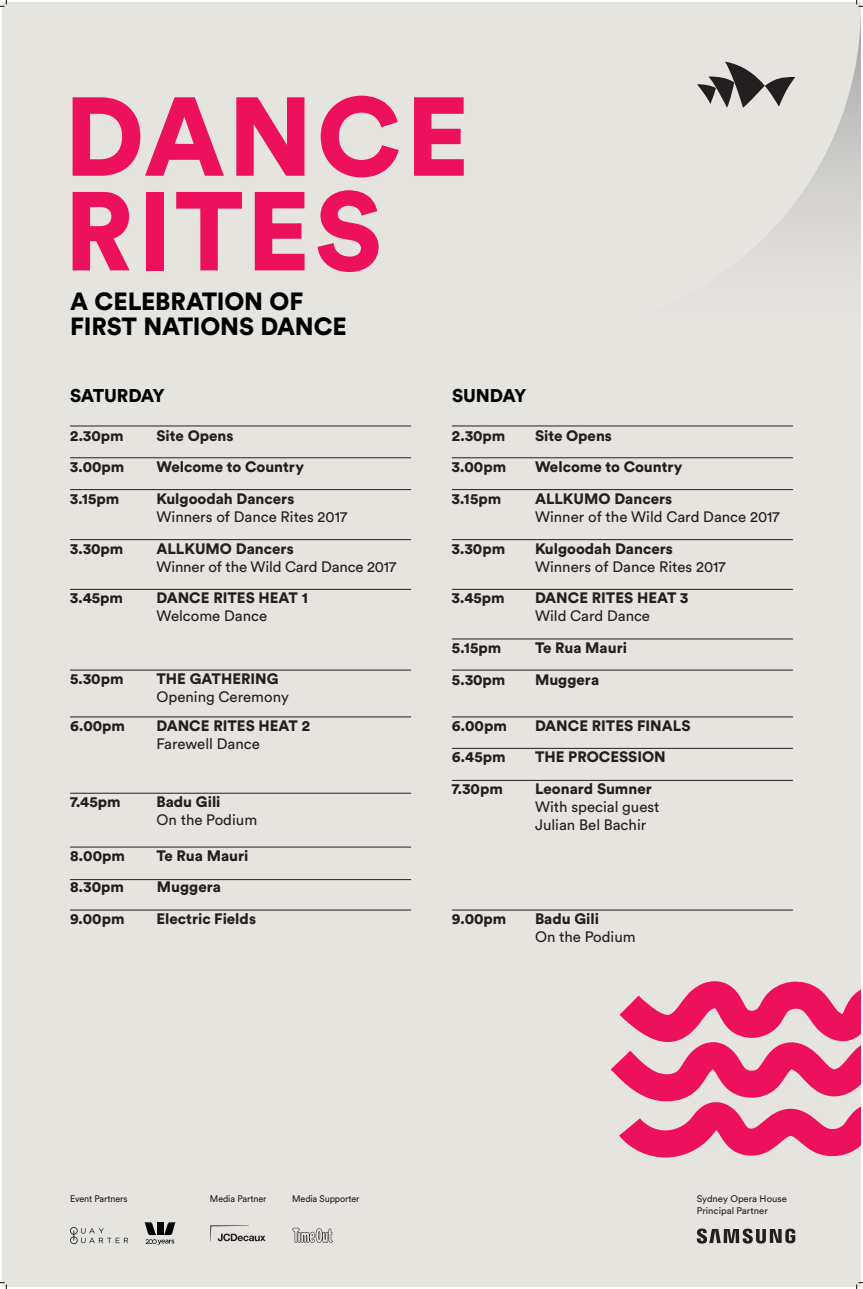
<style>
.page{position:relative;width:863px;height:1289px;background:#fff}
.page>*{position:absolute;margin:0;border:0;box-sizing:border-box;transform-origin:0 0}
.t1{font:900 110.58px/94.6px "Circular Pro";letter-spacing:.03em;color:#ed105c}
.t2{font:900 24.63px/24.6px "Circular Pro";letter-spacing:-.01em;color:#000}
.t3{font:900 18.3px "Circular Pro";letter-spacing:-.015em;color:#000}
.t4{font:900 15px "Circular Pro";color:#231f20}
.t5{font:15px/18px "Circular Pro";color:#231f20}
.t6{font:9.51px "Circular Pro";letter-spacing:-.01em;color:#231f20;scale:.95 1}
.t7{font:9.51px/11.4px "Circular Pro";letter-spacing:-.01em;color:#231f20}
</style>
<div class="page">
<div style="left:2px;top:2px;width:859px;height:1284px;background:#e6e4df"></div>
<svg style="left:725px;top:16px;width:136px;height:225px"></svg>
<svg style="left:697px;top:1228px;width:98px;height:15px"></svg>
<svg style="left:697px;top:62px;width:98px;height:46px"></svg>
<hr style="left:70px;top:426px;width:341px;height:1px;background:#231f20">
<hr style="left:452px;top:426px;width:341px;height:1px;background:#231f20">
<hr style="left:70px;top:457px;width:341px;height:1px;background:#231f20">
<hr style="left:452px;top:457px;width:341px;height:1px;background:#231f20">
<hr style="left:70px;top:489px;width:341px;height:1px;background:#231f20">
<hr style="left:452px;top:489px;width:341px;height:1px;background:#231f20">
<hr style="left:70px;top:539px;width:341px;height:1px;background:#231f20">
<hr style="left:452px;top:539px;width:341px;height:1px;background:#231f20">
<hr style="left:70px;top:589px;width:341px;height:1px;background:#231f20">
<hr style="left:452px;top:589px;width:341px;height:1px;background:#231f20">
<hr style="left:452px;top:638px;width:341px;height:1px;background:#231f20">
<hr style="left:70px;top:670px;width:341px;height:1px;background:#231f20">
<hr style="left:452px;top:670px;width:341px;height:1px;background:#231f20">
<hr style="left:70px;top:716px;width:341px;height:1px;background:#231f20">
<hr style="left:452px;top:716px;width:341px;height:1px;background:#231f20">
<hr style="left:70px;top:793px;width:341px;height:1px;background:#231f20">
<hr style="left:452px;top:748px;width:341px;height:1px;background:#231f20">
<hr style="left:452px;top:780px;width:341px;height:1px;background:#231f20">
<hr style="left:70px;top:846px;width:341px;height:1px;background:#231f20">
<hr style="left:70px;top:879px;width:341px;height:1px;background:#231f20">
<hr style="left:70px;top:909px;width:341px;height:1px;background:#231f20">
<hr style="left:452px;top:909px;width:341px;height:1px;background:#231f20">
<svg style="left:611px;top:981px;width:250px;height:177px"></svg>
<svg style="left:144px;top:1222px;width:32px;height:22px"></svg>
<svg style="left:293px;top:1227px;width:40px;height:15px"></svg>
<svg style="left:70px;top:1227px;width:58px;height:16px"></svg>
<svg style="left:210px;top:1225px;width:56px;height:16px"></svg>
<svg style="left:0;top:0;width:7px;height:7px"></svg>
<svg style="left:0;top:1282px;width:7px;height:6px"></svg>
<svg style="left:857px;top:0;width:6px;height:7px"></svg>
<svg style="left:857px;top:1282px;width:6px;height:6px"></svg>
<h1 class="t1" style="left:64px;top:85px;width:407px">DANCE<br>RITES</h1>
<h2 class="t2" style="left:70px;top:288px;width:278px">A CELEBRATION OF<br>FIRST NATIONS DANCE</h2>
<p class="t3" style="left:70px;top:383px;width:96px">SATURDAY</p>
<p class="t3" style="left:452px;top:383px;width:76px">SUNDAY</p>
<p class="t4" style="left:70px;top:425px;width:55px">2.30pm</p>
<p class="t4" style="left:156px;top:425px;width:78px">Site Opens</p>
<p class="t4" style="left:70px;top:456px;width:56px">3.00pm</p>
<p class="t4" style="left:156px;top:456px;width:149px">Welcome to Country</p>
<p class="t4" style="left:70px;top:488px;width:51px">3.15pm</p>
<p class="t4" style="left:156px;top:488px;width:139px">Kulgoodah Dancers</p>
<p class="t5" style="left:156px;top:507px;width:192px">Winners of Dance Rites 2017</p>
<p class="t4" style="left:70px;top:538px;width:55px">3.30pm</p>
<p class="t4" style="left:156px;top:538px;width:139px">ALLKUMO Dancers</p>
<p class="t5" style="left:156px;top:556px;width:241px">Winner of the Wild Card Dance 2017</p>
<p class="t4" style="left:70px;top:587px;width:54px">3.45pm</p>
<p class="t4" style="left:156px;top:587px;width:153px">DANCE RITES HEAT 1</p>
<p class="t5" style="left:156px;top:606px;width:112px">Welcome Dance</p>
<p class="t4" style="left:70px;top:668px;width:55px">5.30pm</p>
<p class="t4" style="left:156px;top:668px;width:124px">THE GATHERING</p>
<p class="t5" style="left:156px;top:687px;width:134px">Opening Ceremony</p>
<p class="t4" style="left:452px;top:425px;width:55px">2.30pm</p>
<p class="t4" style="left:535px;top:425px;width:78px">Site Opens</p>
<p class="t4" style="left:452px;top:456px;width:56px">3.00pm</p>
<p class="t4" style="left:535px;top:456px;width:149px">Welcome to Country</p>
<p class="t4" style="left:452px;top:488px;width:51px">3.15pm</p>
<p class="t4" style="left:535px;top:488px;width:139px">ALLKUMO Dancers</p>
<p class="t5" style="left:535px;top:507px;width:246px">Winner of the Wild Card Dance 2017</p>
<p class="t4" style="left:452px;top:538px;width:55px">3.30pm</p>
<p class="t4" style="left:535px;top:538px;width:139px">Kulgoodah Dancers</p>
<p class="t5" style="left:535px;top:556px;width:192px">Winners of Dance Rites 2017</p>
<p class="t4" style="left:452px;top:587px;width:54px">3.45pm</p>
<p class="t4" style="left:535px;top:587px;width:155px">DANCE RITES HEAT 3</p>
<p class="t5" style="left:535px;top:606px;width:117px">Wild Card Dance</p>
<p class="t4" style="left:452px;top:637px;width:51px">5.15pm</p>
<p class="t4" style="left:535px;top:637px;width:94px">Te Rua Mauri</p>
<p class="t4" style="left:452px;top:668px;width:55px">5.30pm</p>
<p class="t4" style="left:535px;top:668px;width:66px">Muggera</p>
<p class="t4" style="left:452px;top:715px;width:57px">6.00pm</p>
<p class="t4" style="left:535px;top:715px;width:157px">DANCE RITES FINALS</p>
<p class="t4" style="left:452px;top:746px;width:55px">6.45pm</p>
<p class="t4" style="left:535px;top:746px;width:132px">THE PROCESSION</p>
<p class="t4" style="left:452px;top:778px;width:52px">7.30pm</p>
<p class="t4" style="left:535px;top:778px;width:118px">Leonard Sumner</p>
<p class="t5" style="left:535px;top:797px;width:126px">With special guest<br>Julian Bel Bachir</p>
<p class="t4" style="left:70px;top:715px;width:57px">6.00pm</p>
<p class="t4" style="left:156px;top:715px;width:155px">DANCE RITES HEAT 2</p>
<p class="t5" style="left:156px;top:733px;width:105px">Farewell Dance</p>
<p class="t4" style="left:70px;top:791px;width:52px">7.45pm</p>
<p class="t4" style="left:156px;top:791px;width:66px">Badu Gili</p>
<p class="t5" style="left:156px;top:810px;width:102px">On the Podium</p>
<p class="t4" style="left:70px;top:845px;width:56px">8.00pm</p>
<p class="t4" style="left:156px;top:845px;width:94px">Te Rua Mauri</p>
<p class="t4" style="left:70px;top:876px;width:55px">8.30pm</p>
<p class="t4" style="left:157px;top:876px;width:66px">Muggera</p>
<p class="t4" style="left:70px;top:908px;width:56px">9.00pm</p>
<p class="t4" style="left:156px;top:908px;width:101px">Electric Fields</p>
<p class="t4" style="left:452px;top:908px;width:56px">9.00pm</p>
<p class="t4" style="left:535px;top:908px;width:66px">Badu Gili</p>
<p class="t5" style="left:535px;top:927px;width:102px">On the Podium</p>
<p class="t6" style="left:70px;top:1192px;width:62px">Event Partners</p>
<p class="t6" style="left:210px;top:1192px;width:61px">Media Partner</p>
<p class="t6" style="left:292px;top:1192px;width:73px">Media Supporter</p>
<p class="t7" style="left:697px;top:1192px;width:91px">Sydney Opera House<br>Principal Partner</p>
</div>
